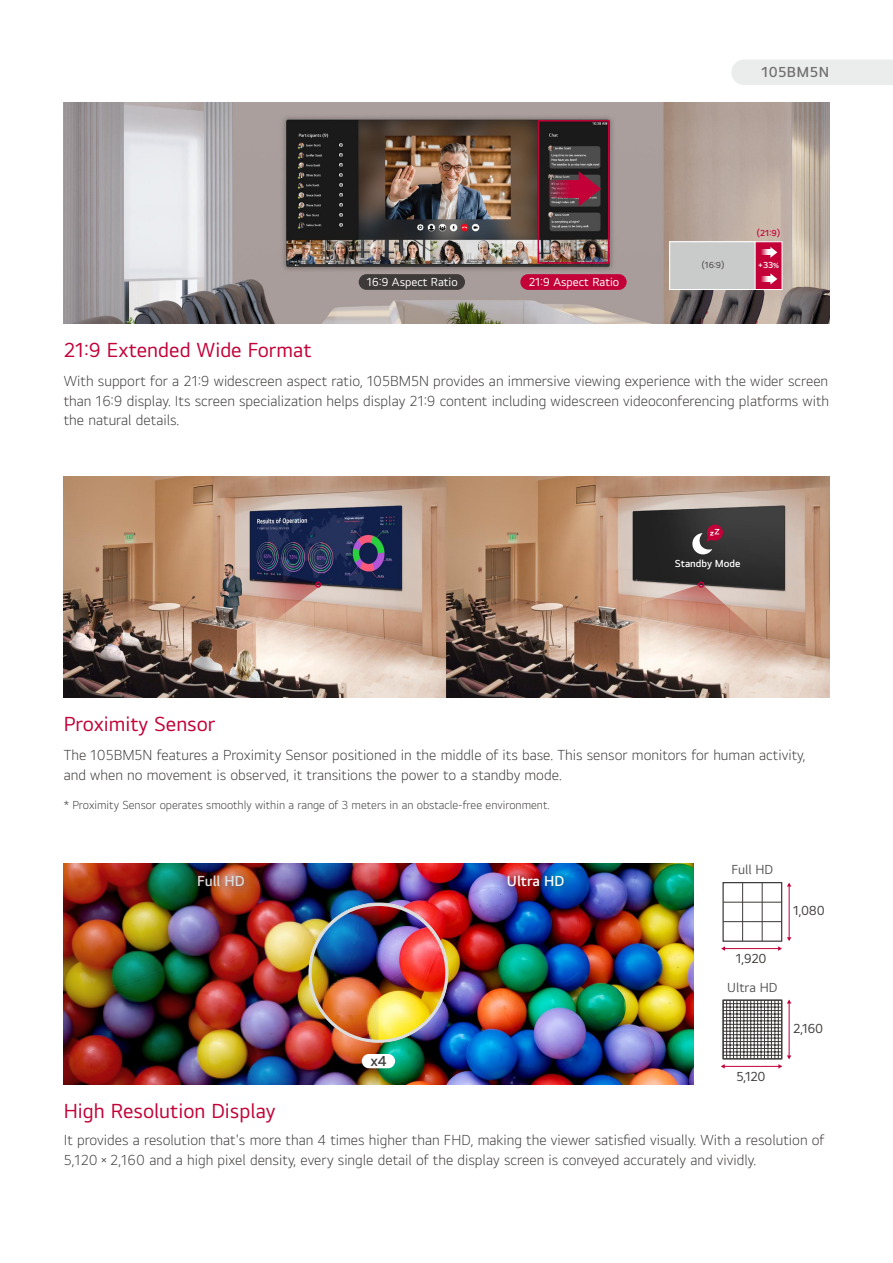
<style>
.page{position:relative;width:893px;height:1263px;background:#fff}
.page>*{position:absolute;margin:0;border:0;box-sizing:border-box;transform-origin:0 0}
.t1{font:21px "LGEI Text TTF";color:#c30037}
.t2{font:300 15px/19.5px "LGEI Text TTF";color:#3e3a39}
.t3{font:600 15px "LGEI Text TTF";letter-spacing:.025em;color:#727171}
.t4{font:600 15px "LGEI Text TTF";color:#fff}
.t5{font:600 15px "LGEI Text TTF";color:#dcdddd}
.t6{font:600 15px "LGEI Text TTF";color:#3e3a39}
.t7{font:13.5px "LGEI Text TTF";letter-spacing:-.025em;color:#3e3a39}
.t8{font:13.5px "LGEI Text TTF";color:#595757}
.t9{font:300 12px "LGEI Text TTF";color:#3e3a39}
.t10{font:12px "LGEI Text TTF";color:#fff}
.t11{font:600 10.5px "LGEI Text TTF";color:#fff}
.t12{font:600 9px "LGEI Text TTF";color:#c30037}
.t13{font:9px "LGEI Text TTF";color:#3e3a39}
.t14{font:600 9px "LGEI Text TTF";color:#fff}
.s1{font-size:7.5px}
</style>
<div class="page">
<div style="left:731px;top:60px;width:162px;height:25px;background:#ebecec"></div>
<img style="left:64px;top:476px;width:765px;height:221px">
<img style="left:231px;top:564px;width:90px;height:71px">
<svg style="left:547px;top:582px;width:257px;height:94px;background:#c3a390"></svg>
<svg style="left:691px;top:524px;width:32px;height:32px"></svg>
<img style="left:64px;top:863px;width:629px;height:221px">
<div style="left:499px;top:867px;width:74px;height:28px;background:#000;opacity:.75"></div>
<div style="left:189px;top:867px;width:64px;height:28px;background:#000;opacity:.7"></div>
<div style="left:309px;top:903px;width:139px;height:140px;border:3px solid #dcdddd;border-radius:50%"></div>
<div style="left:362px;top:1054px;width:33px;height:14px;background:#fff;border-radius:7px"></div>
<div style="left:722px;top:882px;width:60px;height:60px;border:1px solid #3e3a39"></div>
<hr style="left:762px;top:883px;width:1px;height:58px;background:#3e3a39">
<hr style="left:742px;top:883px;width:1px;height:58px;background:#3e3a39">
<hr style="left:723px;top:921px;width:59px;height:1px;background:#3e3a39">
<hr style="left:723px;top:902px;width:59px;height:1px;background:#3e3a39">
<hr style="left:724px;top:948px;width:55px;height:1px;background:#c30037">
<svg style="left:778px;top:937px;width:13px;height:14px"></svg>
<svg style="left:721px;top:946px;width:4px;height:5px"></svg>
<hr style="left:789px;top:884px;width:1px;height:56px;background:#c30037">
<hr style="left:722px;top:1066px;width:57px;height:1px;background:#c30037">
<hr style="left:723px;top:1003px;width:59px;height:1px;background:#3e3a39">
<hr style="left:723px;top:1000px;width:59px;height:1px;background:#3e3a39">
<hr style="left:723px;top:1007px;width:59px;height:1px;background:#3e3a39">
<hr style="left:723px;top:1010px;width:59px;height:1px;background:#3e3a39">
<hr style="left:723px;top:1014px;width:59px;height:1px;background:#3e3a39">
<hr style="left:723px;top:1017px;width:59px;height:1px;background:#3e3a39">
<hr style="left:723px;top:1020px;width:59px;height:1px;background:#3e3a39">
<hr style="left:723px;top:1024px;width:59px;height:1px;background:#3e3a39">
<hr style="left:723px;top:1027px;width:59px;height:1px;background:#3e3a39">
<hr style="left:723px;top:1031px;width:59px;height:1px;background:#3e3a39">
<hr style="left:723px;top:1034px;width:59px;height:1px;background:#3e3a39">
<hr style="left:723px;top:1038px;width:59px;height:1px;background:#3e3a39">
<hr style="left:723px;top:1041px;width:59px;height:1px;background:#3e3a39">
<hr style="left:723px;top:1045px;width:59px;height:1px;background:#3e3a39">
<hr style="left:723px;top:1048px;width:59px;height:1px;background:#3e3a39">
<hr style="left:723px;top:1051px;width:59px;height:1px;background:#3e3a39">
<hr style="left:723px;top:1055px;width:59px;height:1px;background:#3e3a39">
<hr style="left:723px;top:1058px;width:59px;height:1px;background:#3e3a39">
<hr style="left:778px;top:1000px;width:1px;height:59px;background:#3e3a39">
<hr style="left:781px;top:1000px;width:1px;height:59px;background:#3e3a39">
<hr style="left:774px;top:1000px;width:1px;height:59px;background:#3e3a39">
<hr style="left:771px;top:1000px;width:1px;height:59px;background:#3e3a39">
<hr style="left:768px;top:1000px;width:1px;height:59px;background:#3e3a39">
<hr style="left:764px;top:1000px;width:1px;height:59px;background:#3e3a39">
<hr style="left:761px;top:1000px;width:1px;height:59px;background:#3e3a39">
<hr style="left:757px;top:1000px;width:1px;height:59px;background:#3e3a39">
<hr style="left:754px;top:1000px;width:1px;height:59px;background:#3e3a39">
<hr style="left:750px;top:1000px;width:1px;height:59px;background:#3e3a39">
<hr style="left:747px;top:1000px;width:1px;height:59px;background:#3e3a39">
<hr style="left:743px;top:1000px;width:1px;height:59px;background:#3e3a39">
<hr style="left:740px;top:1000px;width:1px;height:59px;background:#3e3a39">
<hr style="left:737px;top:1000px;width:1px;height:59px;background:#3e3a39">
<hr style="left:733px;top:1000px;width:1px;height:59px;background:#3e3a39">
<hr style="left:730px;top:1000px;width:1px;height:59px;background:#3e3a39">
<hr style="left:726px;top:1000px;width:1px;height:59px;background:#3e3a39">
<hr style="left:723px;top:1000px;width:1px;height:59px;background:#3e3a39">
<svg style="left:778px;top:1055px;width:13px;height:13px"></svg>
<hr style="left:789px;top:1001px;width:1px;height:57px;background:#c30037">
<img style="left:64px;top:102px;width:765px;height:221px">
<div style="left:538px;top:120px;width:71px;height:144px;border:2px solid #c30037"></div>
<svg style="left:546px;top:180px;width:33px;height:18px"></svg>
<svg style="left:579px;top:171px;width:22px;height:35px"></svg>
<div style="left:520px;top:274px;width:107px;height:16px;background:#c30037;border-radius:8px"></div>
<div style="left:359px;top:274px;width:106px;height:16px;background:#3e3a39;border-radius:8px"></div>
<div style="left:669px;top:241px;width:113px;height:49px;background:#c30037;border:1px solid #fff"></div>
<div style="left:669px;top:241px;width:86px;height:49px;background:#c9caca;border:1px solid #fff"></div>
<svg style="left:761px;top:276px;width:9px;height:6px"></svg>
<svg style="left:770px;top:273px;width:7px;height:11px"></svg>
<svg style="left:761px;top:250px;width:9px;height:5px"></svg>
<svg style="left:770px;top:247px;width:7px;height:11px"></svg>
<p class="t3" style="left:761px;top:63px;width:69px">105BM5N</p>
<p class="t12" style="left:757px;top:228px;width:25px">(21:9)</p>
<h1 class="t1" style="left:64px;top:337px;width:249px">21:9 Extended Wide Format</h1>
<p class="t10" style="left:367px;top:274px;width:93px">16:9 Aspect Ratio</p>
<p class="t10" style="left:529px;top:274px;width:92px">21:9 Aspect Ratio</p>
<p class="t13" style="left:702px;top:260px;width:24px">(16:9)</p>
<p class="t14" style="left:758px;top:260px;width:23px">+33<span class="s1">%</span></p>
<p class="t2" style="left:64px;top:371px;width:767px;text-align:justify">With support for a 21:9 widescreen aspect ratio, 105BM5N provides an immersive viewing experience with the wider screen than 16:9 display. Its screen specialization helps display 21:9 content including widescreen videoconferencing platforms with the natural details.</p>
<h1 class="t1" style="left:64px;top:711px;width:153px">Proximity Sensor</h1>
<p class="t11" style="left:675px;top:557px;width:67px">Standby Mode</p>
<p class="t2" style="left:64px;top:745px;width:743px">The 105BM5N features a Proximity Sensor positioned in the middle of its base. This sensor monitors for human activity, and when no movement is observed, it transitions the power to a standby mode.</p>
<p class="t9" style="left:64px;top:798px;width:487px">* Proximity Sensor operates smoothly within a range of 3 meters in an obstacle-free environment.</p>
<p class="t5" style="left:197px;top:872px;width:49px">Full HD</p>
<p class="t4" style="left:507px;top:872px;width:59px">Ultra HD</p>
<p class="t6" style="left:370px;top:1051px;width:18px">x4</p>
<p class="t8" style="left:731px;top:861px;width:43px">Full HD</p>
<p class="t7" style="left:736px;top:950px;width:32px">1,920</p>
<p class="t8" style="left:727px;top:979px;width:52px">Ultra HD</p>
<p class="t7" style="left:736px;top:1068px;width:31px">5,120</p>
<p class="t7" style="left:793px;top:902px;width:33px">1,080</p>
<p class="t7" style="left:793px;top:1020px;width:32px">2,160</p>
<h1 class="t1" style="left:64px;top:1098px;width:213px">High Resolution Display</h1>
<p class="t2" style="left:64px;top:1130px;width:762px">It provides a resolution that's more than 4 times higher than FHD, making the viewer satisfied visually. With a resolution of<br>5,120 × 2,160 and a high pixel density, every single detail of the display screen is conveyed accurately and vividly.</p>
</div>
